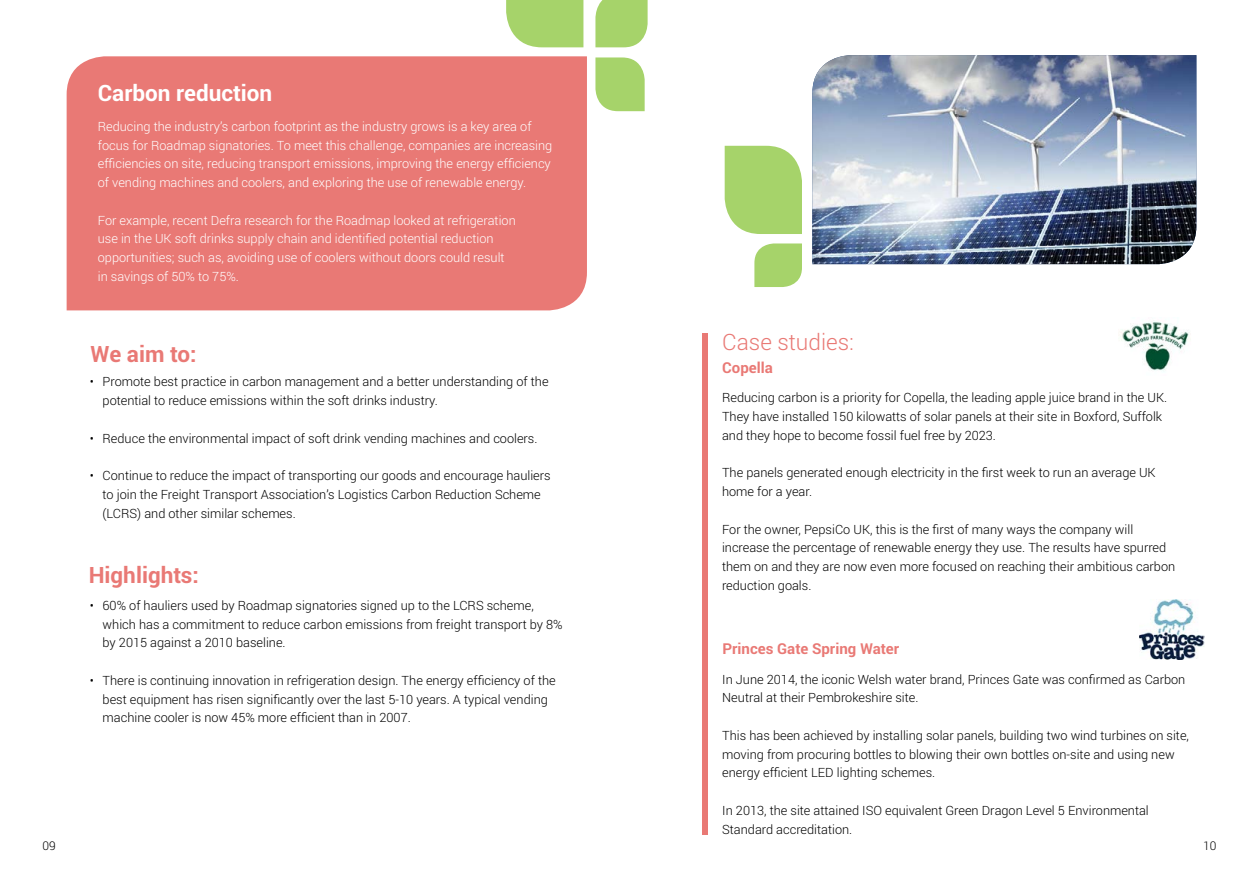
<style>
.page{position:relative;width:1259px;height:893px;background:#fff}
.page>*{position:absolute;margin:0;border:0;box-sizing:border-box;transform-origin:0 0}
.t1{font:700 22.5px "Roboto";color:#e97975}
.t2{font:700 22.5px "Roboto";color:#fff}
.t3{font:300 22.5px "Roboto";color:#e97975}
.t4{font:700 15px "Roboto";color:#e97975}
.t5{font:300 12.75px/18.8px "Roboto";color:#000}
.t6{font:300 12.75px/18.8px "Roboto";color:#fff}
.t7{font:300 12px "Roboto";color:#000}
</style>
<div class="page">
<div style="left:67px;top:56px;width:520px;height:254px;background:#e97975"></div>
<svg style="left:595px;top:0;width:52px;height:47px;background:#abd573"></svg>
<svg style="left:595px;top:57px;width:49px;height:54px;background:#add677"></svg>
<svg style="left:506px;top:0;width:77px;height:47px;background:#acd674"></svg>
<svg style="left:724px;top:146px;width:78px;height:88px;background:#add676"></svg>
<div style="left:702px;top:333px;width:5px;height:501px;background:#e97975"></div>
<img style="left:812px;top:55px;width:384px;height:209px">
<img style="left:1120px;top:321px;width:69px;height:50px">
<img style="left:1139px;top:599px;width:65px;height:61px">
<svg style="left:754px;top:243px;width:48px;height:44px;background:#aed777"></svg>
<h1 class="t2" style="left:98px;top:77px;width:176px">Carbon reduction</h1>
<p class="t6" style="left:98px;top:116px;width:456px">Reducing the industry’s carbon footprint as the industry grows is a key area of focus for Roadmap signatories. To meet this challenge, companies are increasing efficiencies on site, reducing transport emissions, improving the energy efficiency of vending machines and coolers, and exploring the use of renewable energy.</p>
<p class="t6" style="left:98px;top:210px;width:419px">For example, recent Defra research for the Roadmap looked at refrigeration use in the UK soft drinks supply chain and identified potential reduction opportunities; such as, avoiding use of coolers without doors could result in savings of 50% to 75%.</p>
<h1 class="t1" style="left:90px;top:339px;width:108px">We aim to:</h1>
<p class="t5" style="left:103px;top:372px;width:447px;text-indent:-13px">• Promote best practice in carbon management and a better understanding of the potential to reduce emissions within the soft drinks industry.</p>
<p class="t5" style="left:90px;top:428px;width:449px">• Reduce the environmental impact of soft drink vending machines and coolers.</p>
<p class="t5" style="left:103px;top:466px;width:449px;text-indent:-13px">• Continue to reduce the impact of transporting our goods and encourage hauliers to join the Freight Transport Association’s Logistics Carbon Reduction Scheme (LCRS) and other similar schemes.</p>
<h1 class="t1" style="left:89px;top:559px;width:112px">Highlights:</h1>
<p class="t5" style="left:103px;top:595px;width:461px;text-indent:-13px">• 60% of hauliers used by Roadmap signatories signed up to the LCRS scheme, which has a commitment to reduce carbon emissions from freight transport by 8% by 2015 against a 2010 baseline.</p>
<p class="t5" style="left:103px;top:670px;width:455px;text-indent:-13px">• There is continuing innovation in refrigeration design. The energy efficiency of the best equipment has risen significantly over the last 5-10 years. A typical vending machine cooler is now 45% more efficient than in 2007.</p>
<h1 class="t3" style="left:722px;top:326px;width:133px">Case studies:</h1>
<p class="t4" style="left:722px;top:357px;width:52px">Copella</p>
<p class="t5" style="left:722px;top:388px;width:447px">Reducing carbon is a priority for Copella, the leading apple juice brand in the UK.<br>They have installed 150 kilowatts of solar panels at their site in Boxford, Suffolk and they hope to become fossil fuel free by 2023.</p>
<p class="t5" style="left:722px;top:463px;width:435px">The panels generated enough electricity in the first week to run an average UK home for a year.</p>
<p class="t5" style="left:722px;top:519px;width:455px">For the owner, PepsiCo UK, this is the first of many ways the company will increase the percentage of renewable energy they use. The results have spurred them on and they are now even more focused on reaching their ambitious carbon reduction goals.</p>
<p class="t4" style="left:722px;top:639px;width:178px">Princes Gate Spring Water</p>
<p class="t5" style="left:722px;top:669px;width:464px">In June 2014, the iconic Welsh water brand, Princes Gate was confirmed as Carbon<br>Neutral at their Pembrokeshire site.</p>
<p class="t5" style="left:722px;top:725px;width:468px">This has been achieved by installing solar panels, building two wind turbines on site, moving from procuring bottles to blowing their own bottles on-site and using new energy efficient LED lighting schemes.</p>
<p class="t5" style="left:722px;top:800px;width:428px">In 2013, the site attained ISO equivalent Green Dragon Level 5 Environmental<br>Standard accreditation.</p>
<p class="t7" style="left:43px;top:837px;width:15px">09</p>
<p class="t7" style="left:1203px;top:837px;width:15px">10</p>
</div>
